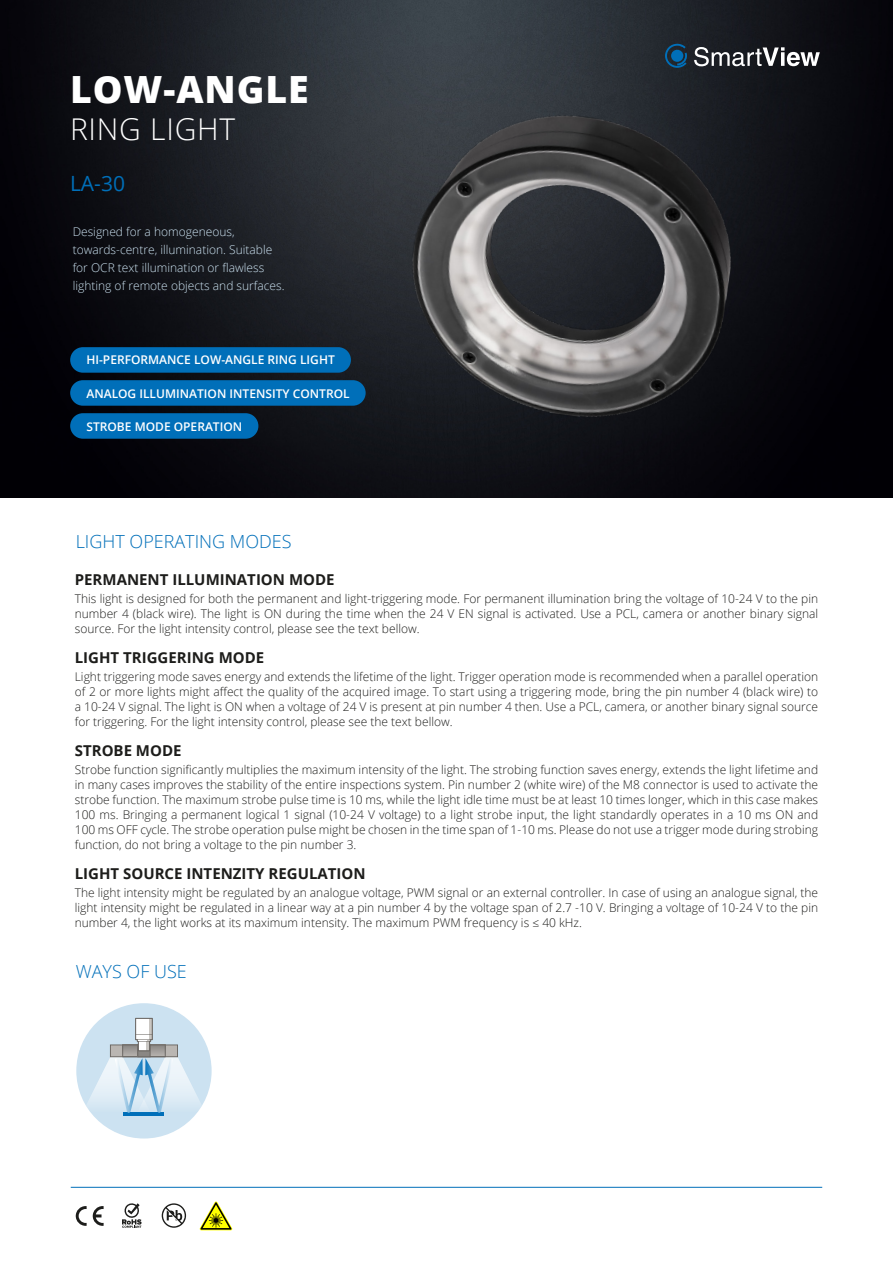
<style>
.page{position:relative;width:893px;height:1263px;background:#fff}
.page>*{position:absolute;margin:0;border:0;box-sizing:border-box;transform-origin:0 0}
.t1{font:800 37.5px "Open Sans";letter-spacing:.025em;color:#fff}
.t2{font:300 30px "Open Sans";letter-spacing:.025em;color:#fff}
.t3{font:21px "Open Sans";color:#006fb9}
.t4{font:300 18px "Open Sans";color:#006fb9}
.t5{font:700 15px "Open Sans";color:#1d1d1b}
.t6{font:300 12px/15px "Open Sans";color:#1d1d1b;text-align:justify}
.t7{font:300 12px/18px "Open Sans";color:#cce2f1}
.t8{font:600 12px "Open Sans";color:#fff}
</style>
<div class="page">
<img style="left:0;top:0;width:893px;height:497px">
<svg style="left:694px;top:47px;width:126px;height:19px"></svg>
<svg style="left:665px;top:44px;width:22px;height:21px"></svg>
<hr style="left:71px;top:1187px;width:751px;height:1px;background:#006fb9">
<img style="left:373px;top:65px;width:401px;height:401px">
<svg style="left:200px;top:1201px;width:32px;height:29px"></svg>
<svg style="left:76px;top:1206px;width:11px;height:20px"></svg>
<svg style="left:93px;top:1206px;width:11px;height:20px"></svg>
<svg style="left:122px;top:1203px;width:20px;height:25px"></svg>
<svg style="left:162px;top:1203px;width:24px;height:25px"></svg>
<div style="left:76px;top:1003px;width:136px;height:135px;background:#cce2f1;border-radius:50%"></div>
<hr style="left:123px;top:1113px;width:41px;height:3px;background:#006fb9">
<svg style="left:82px;top:1018px;width:123px;height:95px"></svg>
<div style="left:70px;top:347px;width:281px;height:26px;background:#006fb9;border-radius:13px"></div>
<div style="left:70px;top:380px;width:296px;height:26px;background:#006fb9;border-radius:13px"></div>
<div style="left:70px;top:413px;width:188px;height:26px;background:#006fb9;border-radius:13px"></div>
<h1 class="t1" style="left:70px;top:61px;width:240px">LOW-ANGLE</h1>
<h2 class="t2" style="left:70px;top:109px;width:167px">RING LIGHT</h2>
<h3 class="t3" style="left:70px;top:169px;width:56px">LA-30</h3>
<p class="t7" style="left:73px;top:223px;width:213px">Designed for a homogeneous, towards-centre, illumination. Suitable for OCR text illumination or flawless lighting of remote objects and surfaces.</p>
<p class="t8" style="left:86px;top:352px;width:250px">HI-PERFORMANCE LOW-ANGLE RING LIGHT</p>
<p class="t8" style="left:86px;top:385px;width:265px">ANALOG ILLUMINATION INTENSITY CONTROL</p>
<p class="t8" style="left:86px;top:418px;width:157px">STROBE MODE OPERATION</p>
<h3 class="t4" style="left:76px;top:529px;width:217px">LIGHT OPERATING MODES</h3>
<p class="t5" style="left:75px;top:569px;width:261px">PERMANENT ILLUMINATION MODE</p>
<p class="t6" style="left:75px;top:591px;width:745px">This light is designed for both the permanent and light-triggering mode. For permanent illumination bring the voltage of 10-24 V to the pin number 4 (black wire). The light is ON during the time when the 24 V EN signal is activated. Use a PCL, camera or another binary signal source. For the light intensity control, please see the text bellow.</p>
<p class="t5" style="left:75px;top:647px;width:191px">LIGHT TRIGGERING MODE</p>
<p class="t6" style="left:75px;top:669px;width:745px">Light triggering mode saves energy and extends the lifetime of the light. Trigger operation mode is recommended when a parallel operation of 2 or more lights might affect the quality of the acquired image. To start using a triggering mode, bring the pin number 4 (black wire) to a 10-24 V signal. The light is ON when a voltage of 24 V is present at pin number 4 then. Use a PCL, camera, or another binary signal source for triggering. For the light intensity control, please see the text bellow.</p>
<p class="t5" style="left:75px;top:740px;width:108px">STROBE MODE</p>
<p class="t6" style="left:75px;top:762px;width:745px">Strobe function significantly multiplies the maximum intensity of the light. The strobing function saves energy, extends the light lifetime and in many cases improves the stability of the entire inspections system. Pin number 2 (white wire) of the M8 connector is used to activate the strobe function. The maximum strobe pulse time is 10 ms, while the light idle time must be at least 10 times longer, which in this case makes 100 ms. Bringing a permanent logical 1 signal (10-24 V voltage) to a light strobe input, the light standardly operates in a 10 ms ON and 100 ms OFF cycle. The strobe operation pulse might be chosen in the time span of 1-10 ms. Please do not use a trigger mode during strobing function, do not bring a voltage to the pin number 3.</p>
<p class="t5" style="left:75px;top:863px;width:292px">LIGHT SOURCE INTENZITY REGULATION</p>
<p class="t6" style="left:75px;top:885px;width:745px">The light intensity might be regulated by an analogue voltage, PWM signal or an external controller. In case of using an analogue signal, the light intensity might be regulated in a linear way at a pin number 4 by the voltage span of 2.7 -10 V. Bringing a voltage of 10-24 V to the pin number 4, the light works at its maximum intensity. The maximum PWM frequency is ≤ 40 kHz.</p>
<h3 class="t4" style="left:76px;top:959px;width:113px">WAYS OF USE</h3>
</div>
